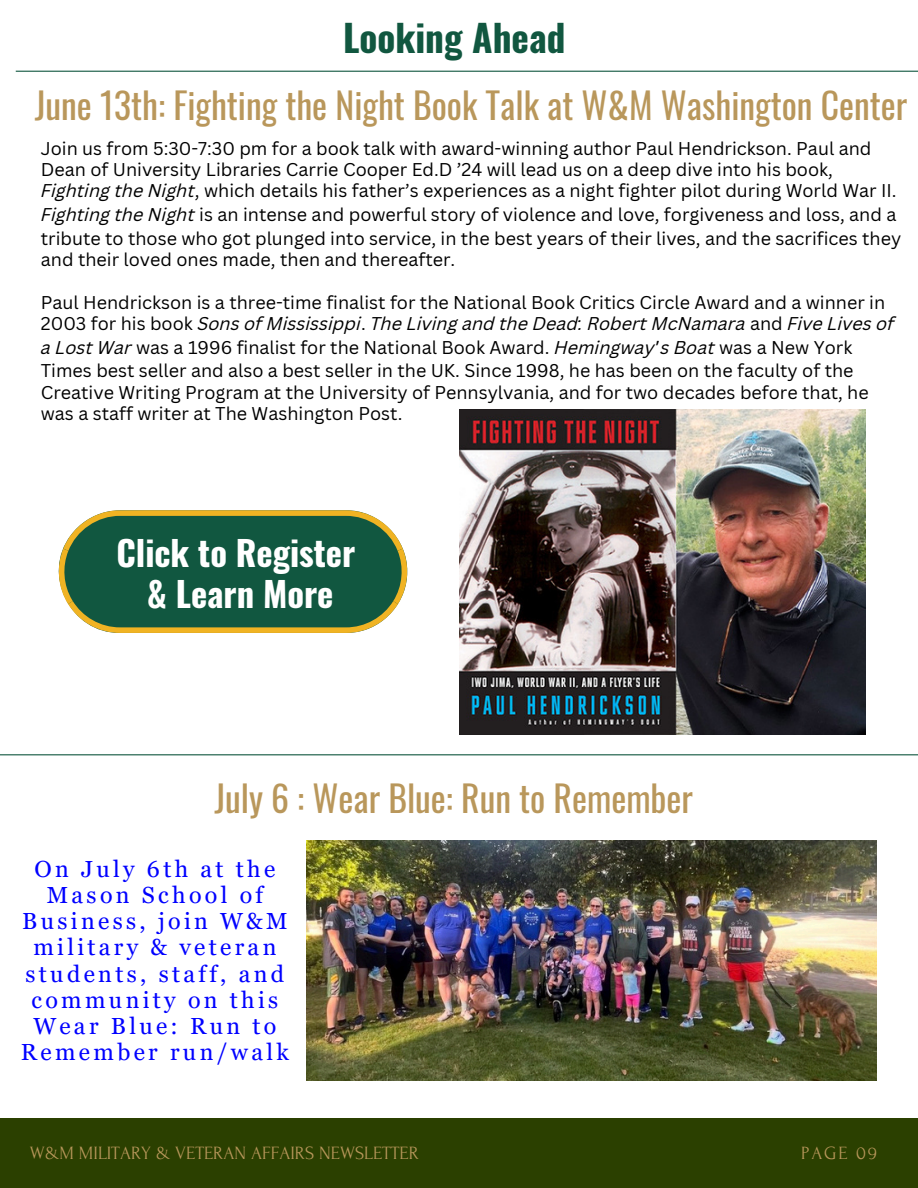
<style>
.page{position:relative;width:918px;height:1188px;background:#fff}
.page>*{position:absolute;margin:0;border:0;box-sizing:border-box;transform-origin:0 0}
.t1{font:700 37.2px "Oswald";color:#115740}
.t2{font:35.7px "Oswald";color:#b9975b}
.t3{font:700 34.5px/40.5px "Oswald";color:#fff;text-align:center}
.t4{font:23.25px/26.2px "Georgia Pro";letter-spacing:.145em;color:#00f;text-align:center}
.t5{font:18.75px "Forum";color:#b9975b}
.t6{font:18px/21.3px "Canva Sans";color:#000}
.s1{font-style:italic}
.s2{font-family:"Noto Sans Gurmukhi"}
</style>
<div class="page">
<hr style="left:16px;top:71px;width:902px;height:1px;background:#115740">
<div style="left:0;top:1118px;width:918px;height:70px;background:#2b4000"></div>
<hr style="left:0;top:754px;width:918px;height:1px;background:#115740">
<img style="left:459px;top:409px;width:406px;height:325px">
<svg style="left:58px;top:510px;width:349px;height:123px;background:#3b6d4b"></svg>
<img style="left:307px;top:841px;width:570px;height:240px">
<p class="t1" style="left:343px;top:8px;width:224px">Looking Ahead</p>
<h2 class="t2" style="left:35px;top:78px;width:874px">June 13th: Fighting the Night Book Talk at W&amp;M Washington Center</h2>
<h3 class="t6" style="left:41px;top:137px;width:857px">Join us from 5:30-7:30 pm for a book talk with award-winning author Paul Hendrickson. Paul and<br>Dean of University Libraries Carrie Cooper Ed.D ’24 will lead us on a deep dive into his book,<br><span class="s1">Fighting the Night</span>, which details his father’s experiences as a night fighter pilot during World War II.</h3>
<h3 class="t6" style="left:41px;top:202px;width:862px;line-height:23.7px"><span class="s1">Fighting the Night</span> is an intense and powerful story of violence and love, forgiveness and loss, and a tribute to those who got plunged into service, in the best years of their lives, and the sacrifices they</h3>
<h3 class="t6" style="left:41px;top:248px;width:416px">and their loved ones made, then and thereafter.</h3>
<p class="t6" style="left:41px;top:291px;width:855px">Paul Hendrickson is a three-time finalist for the National Book Critics Circle Award and a winner in<br>2003 for his book <span class="s1">Sons of Mississippi</span>. <span class="s1">The Living and the Dead: Robert McNamara</span> and <span class="s1">Five Lives of</span></p>
<p class="t6" style="left:41px;top:335px;width:814px;line-height:23.7px"><span class="s1">a Lost War</span> was a 1996 finalist for the National Book Award. <span class="s1">Hemingway</span><span class="s2">’</span><span class="s1">s Boat</span> was a New York<br>Times best seller and also a best seller in the UK. Since 1998, he has been on the faculty of the</p>
<p class="t6" style="left:41px;top:381px;width:829px">Creative Writing Program at the University of Pennsylvania, and for two decades before that, he was a staff writer at The Washington Post.</p>
<h4 class="t3" style="left:117px;top:531px;width:240px">Click to Register &amp; Learn More</h4>
<p class="t2" style="left:214px;top:770px;width:480px">July 6 : Wear Blue: Run to Remember</p>
<h1 class="t4" style="left:21px;top:856px;width:270px">On July 6th at the<br>Mason School of<br>Business, join W&amp;M military &amp; veteran students, staff, and community on this<br>Wear Blue: Run to<br>Remember run/walk</h1>
<p class="t5" style="left:30px;top:1143px;width:390px">W&amp;M MILITARY &amp; VETERAN AFFAIRS NEWSLETTER</p>
<p class="t5" style="left:801px;top:1143px;width:77px">PAGE 09</p>
</div>
